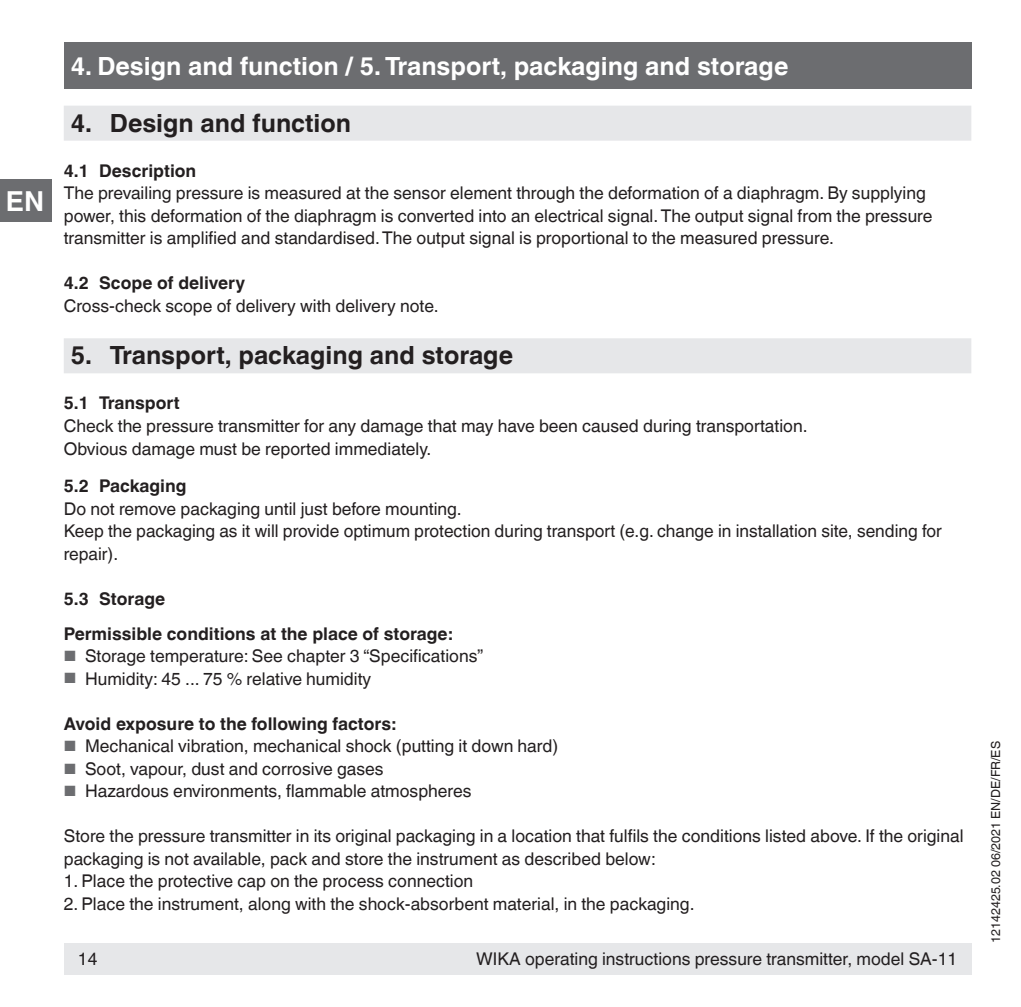
<style>
.page{position:relative;width:1021px;height:1007px;background:#fff}
.page>*{position:absolute;margin:0;border:0;box-sizing:border-box;transform-origin:0 0}
.t1{font:700 27.5px "Helvetica World";color:#fff}
.t2{font:700 25px "Helvetica World";color:#fff}
.t3{font:700 25px "Helvetica World";color:#231f20}
.t4{font:17.5px/22.5px "Helvetica World";color:#231f20}
.t5{font:700 17.5px/35px "Helvetica World";color:#231f20}
.t6{font:12.5px "Helvetica World";color:#231f20}
.s1{font-size:14.75px;color:#6c6d70}
</style>
<div class="page">
<div style="left:64px;top:943px;width:907px;height:31px;background:#e6e7e9"></div>
<div style="left:64px;top:43px;width:907px;height:46px;background:#6c6d70"></div>
<div style="left:0;top:179px;width:51px;height:43px;background:#6c6d70"></div>
<div style="left:64px;top:106px;width:907px;height:35px;background:#e6e7e9"></div>
<div style="left:64px;top:338px;width:907px;height:35px;background:#e6e7e9"></div>
<h1 class="t1" style="left:6px;top:185px;width:40px">EN</h1>
<h2 class="t2" style="left:71px;top:51px;width:719px">4. Design and function / 5. Transport, packaging and storage</h2>
<h2 class="t3" style="left:71px;top:108px;width:282px">4. Design and function</h2>
<p class="t5" style="left:64px;top:153px;width:134px">4.1 Description</p>
<p class="t4" style="left:64px;top:182px;width:870px">The prevailing pressure is measured at the sensor element through the deformation of a diaphragm. By supplying power, this deformation of the diaphragm is converted into an electrical signal. The output signal from the pressure transmitter is amplified and standardised. The output signal is proportional to the measured pressure.</p>
<p class="t5" style="left:64px;top:266px;width:183px">4.2 Scope of delivery</p>
<p class="t4" style="left:64px;top:294px;width:376px">Cross-check scope of delivery with delivery note.</p>
<h2 class="t3" style="left:71px;top:341px;width:443px">5. Transport, packaging and storage</h2>
<p class="t5" style="left:64px;top:386px;width:117px">5.1 Transport</p>
<p class="t4" style="left:64px;top:414px;width:745px">Check the pressure transmitter for any damage that may have been caused during transportation.<br>Obvious damage must be reported immediately.</p>
<p class="t5" style="left:64px;top:468px;width:124px">5.2 Packaging</p>
<p class="t4" style="left:64px;top:497px;width:879px">Do not remove packaging until just before mounting.<br>Keep the packaging as it will provide optimum protection during transport (e.g. change in installation site, sending for repair).</p>
<p class="t5" style="left:64px;top:581px;width:390px">5.3 Storage<br>Permissible conditions at the place of storage:</p>
<p class="t4" style="left:64px;top:644px;width:421px"><span class="s1">■</span> Storage temperature: See chapter 3 “Specifications”</p>
<p class="t4" style="left:64px;top:667px;width:309px"><span class="s1">■</span> Humidity: 45 ... 75 % relative humidity</p>
<p class="t5" style="left:64px;top:706px;width:334px">Avoid exposure to the following factors:</p>
<p class="t4" style="left:64px;top:734px;width:496px"><span class="s1">■</span> Mechanical vibration, mechanical shock (putting it down hard)</p>
<p class="t4" style="left:64px;top:757px;width:321px"><span class="s1">■</span> Soot, vapour, dust and corrosive gases</p>
<p class="t4" style="left:64px;top:779px;width:409px"><span class="s1">■</span> Hazardous environments, flammable atmospheres</p>
<p class="t4" style="left:64px;top:824px;width:901px">Store the pressure transmitter in its original packaging in a location that fulfils the conditions listed above. If the original packaging is not available, pack and store the instrument as described below:</p>
<p class="t4" style="left:64px;top:869px;width:411px">1. Place the protective cap on the process connection</p>
<p class="t4" style="left:64px;top:892px;width:632px">2. Place the instrument, along with the shock-absorbent material, in the packaging.</p>
<p class="t4" style="left:78px;top:947px;width:21px">14</p>
<p class="t4" style="left:476px;top:947px;width:482px">WIKA operating instructions pressure transmitter, model SA-11</p>
<p class="t6" style="left:988px;top:943px;width:203px;rotate:-90deg">12142425.02 06/2021 EN/DE/FR/ES</p>
</div>
